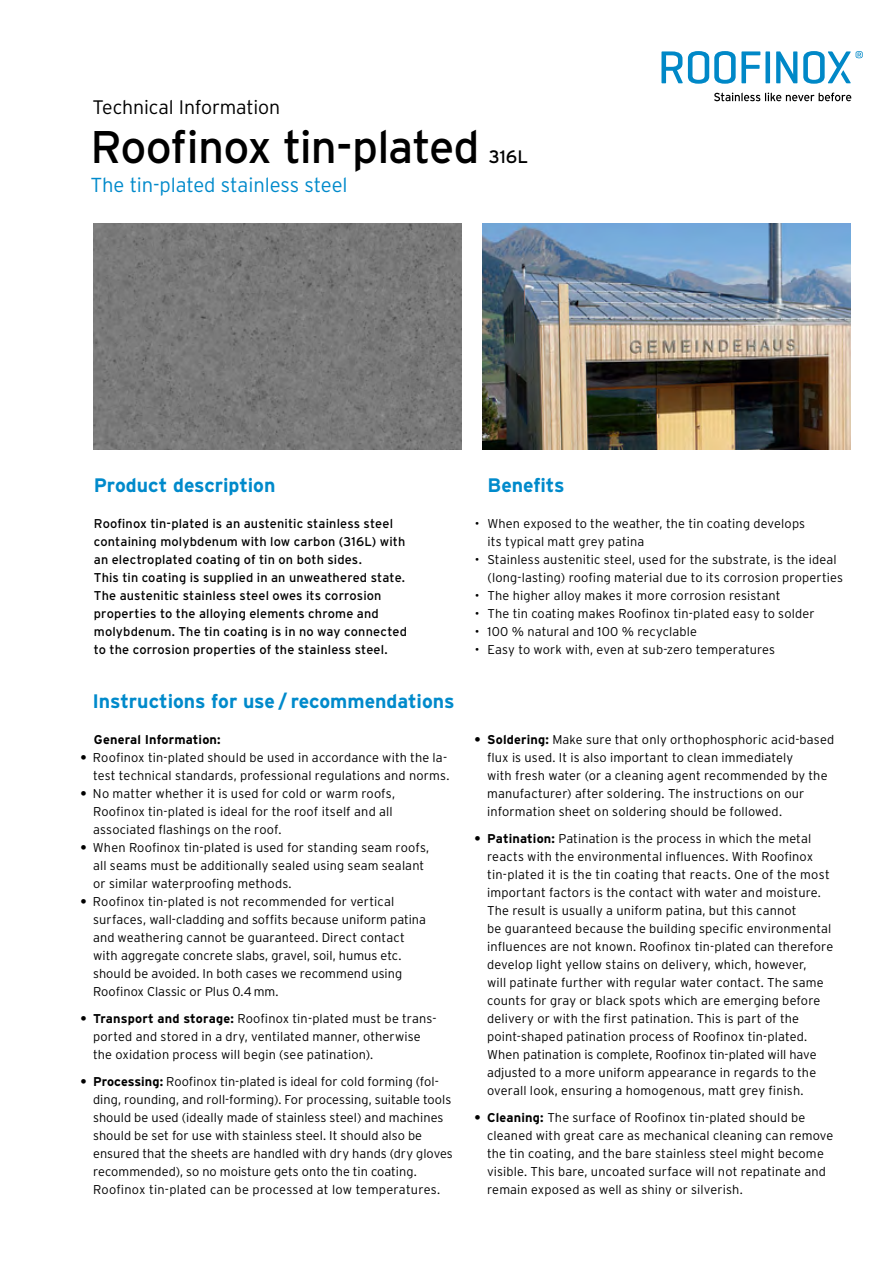
<style>
.page{position:relative;width:893px;height:1263px;background:#fff}
.page>*{position:absolute;margin:0;border:0;box-sizing:border-box;transform-origin:0 0}
.t1{font:45.75px "Interstate";letter-spacing:-.025em;color:#000}
.t2{font:300 20.25px "Interstate";letter-spacing:-.005em;color:#008acb}
.t3{font:700 19.5px "Interstate";letter-spacing:-.005em;color:#008acb}
.t4{font:300 19.5px "Interstate";letter-spacing:-.01em;color:#000}
.t5{font:18px "Interstate";color:#000}
.t6{font:300 12.75px/18px "Interstate";letter-spacing:.01em;color:#000}
.t7{font:12.75px/18px "Interstate";letter-spacing:.01em;color:#000}
.t8{font:700 12.75px "Interstate";letter-spacing:.01em;color:#000}
.s1{font-weight:700}
</style>
<div class="page">
<svg style="left:661px;top:51px;width:99px;height:33px"></svg>
<div style="left:765px;top:51px;width:5px;height:32px;background:#0088c7"></div>
<svg style="left:776px;top:51px;width:21px;height:32px"></svg>
<svg style="left:803px;top:51px;width:60px;height:33px"></svg>
<svg style="left:714px;top:93px;width:137px;height:8px"></svg>
<img style="left:483px;top:224px;width:367px;height:225px">
<img style="left:94px;top:224px;width:367px;height:225px">
<h3 class="t4" style="left:92px;top:96px;width:189px">Technical Information</h3>
<h1 class="t1" style="left:90px;top:121px;width:391px">Roofinox tin-plated</h1>
<h2 class="t2" style="left:90px;top:173px;width:259px">The tin-plated stainless steel</h2>
<h3 class="t5" style="left:489px;top:146px;width:41px">316L</h3>
<h3 class="t3" style="left:94px;top:474px;width:183px">Product description</h3>
<p class="t7" style="left:94px;top:514px;width:315px">Roofinox tin-plated is an austenitic stainless steel containing molybdenum with low carbon (316L) with an electroplated coating of tin on both sides.<br>This tin coating is supplied in an unweathered state.<br>The austenitic stainless steel owes its corrosion properties to the alloying elements chrome and molybdenum. The tin coating is in no way connected to the corrosion properties of the stainless steel.</p>
<h3 class="t3" style="left:92px;top:690px;width:364px">Instructions for use / recommendations</h3>
<p class="t8" style="left:94px;top:732px;width:128px">General Information:</p>
<p class="t6" style="left:80px;top:748px;width:371px;text-align:right"><span class="s1">•</span> Roofinox tin-plated should be used in accordance with the la&shy;test technical standards, professional regulations and norms.</p>
<p class="t6" style="left:93px;top:784px;width:304px;text-indent:-13px"><span class="s1">•</span> No matter whether it is used for cold or warm roofs,<br>Roofinox tin-plated is ideal for the roof itself and all associated flashings on the roof.</p>
<p class="t6" style="left:93px;top:838px;width:338px;text-indent:-13px"><span class="s1">•</span> When Roofinox tin-plated is used for standing seam roofs, all seams must be additionally sealed using seam sealant or similar waterproofing methods.</p>
<p class="t6" style="left:93px;top:892px;width:334px;text-indent:-13px"><span class="s1">•</span> Roofinox tin-plated is not recommended for vertical surfaces, wall-cladding and soffits because uniform patina and weathering cannot be guaranteed. Direct contact with aggregate concrete slabs, gravel, soil, humus etc. should be avoided. In both cases we recommend using Roofinox Classic or Plus 0.4 mm.</p>
<p class="t6" style="left:93px;top:1009px;width:345px;text-indent:-13px"><span class="s1">• Transport and storage:</span> Roofinox tin-plated must be trans&shy;ported and stored in a dry, ventilated manner, otherwise the oxidation process will begin (see patination).</p>
<p class="t6" style="left:93px;top:1072px;width:361px;text-indent:-13px"><span class="s1">• Processing:</span> Roofinox tin-plated is ideal for cold forming (fol&shy;ding, rounding, and roll-forming). For processing, suitable tools should be used (ideally made of stainless steel) and machines should be set for use with stainless steel. It should also be ensured that the sheets are handled with dry hands (dry gloves recommended), so no moisture gets onto the tin coating.<br>Roofinox tin-plated can be processed at low temperatures.</p>
<h3 class="t3" style="left:487px;top:474px;width:79px">Benefits</h3>
<p class="t6" style="left:487px;top:514px;width:319px;text-indent:-13px">• When exposed to the weather, the tin coating develops its typical matt grey patina</p>
<p class="t6" style="left:487px;top:550px;width:357px;text-indent:-13px">• Stainless austenitic steel, used for the substrate, is the ideal (long-lasting) roofing material due to its corrosion properties</p>
<p class="t6" style="left:475px;top:586px;width:307px">• The higher alloy makes it more corrosion resistant</p>
<p class="t6" style="left:475px;top:604px;width:341px">• The tin coating makes Roofinox tin-plated easy to solder</p>
<p class="t6" style="left:475px;top:622px;width:224px">• 100 % natural and 100 % recyclable</p>
<p class="t6" style="left:475px;top:640px;width:302px">• Easy to work with, even at sub-zero temperatures</p>
<p class="t6" style="left:487px;top:731px;width:349px;text-indent:-13px"><span class="s1">• Soldering:</span> Make sure that only orthophosphoric acid-based flux is used. It is also important to clean immediately<br>with fresh water (or a cleaning agent recommended by the manufacturer) after soldering. The instructions on our information sheet on soldering should be followed.</p>
<p class="t6" style="left:487px;top:830px;width:348px;text-indent:-13px"><span class="s1">• Patination:</span> Patination is the process in which the metal reacts with the environmental influences. With Roofinox tin-plated it is the tin coating that reacts. One of the most important factors is the contact with water and moisture.<br>The result is usually a uniform patina, but this cannot<br>be guaranteed because the building specific environmental influences are not known. Roofinox tin-plated can therefore develop light yellow stains on delivery, which, however,<br>will patinate further with regular water contact. The same counts for gray or black spots which are emerging before delivery or with the first patination. This is part of the point-shaped patination process of Roofinox tin-plated.<br>When patination is complete, Roofinox tin-plated will have adjusted to a more uniform appearance in regards to the overall look, ensuring a homogenous, matt grey finish.</p>
<p class="t6" style="left:487px;top:1109px;width:348px;text-indent:-13px"><span class="s1">• Cleaning:</span> The surface of Roofinox tin-plated should be cleaned with great care as mechanical cleaning can remove the tin coating, and the bare stainless steel might become visible. This bare, uncoated surface will not repatinate and remain exposed as well as shiny or silverish.</p>
</div>
